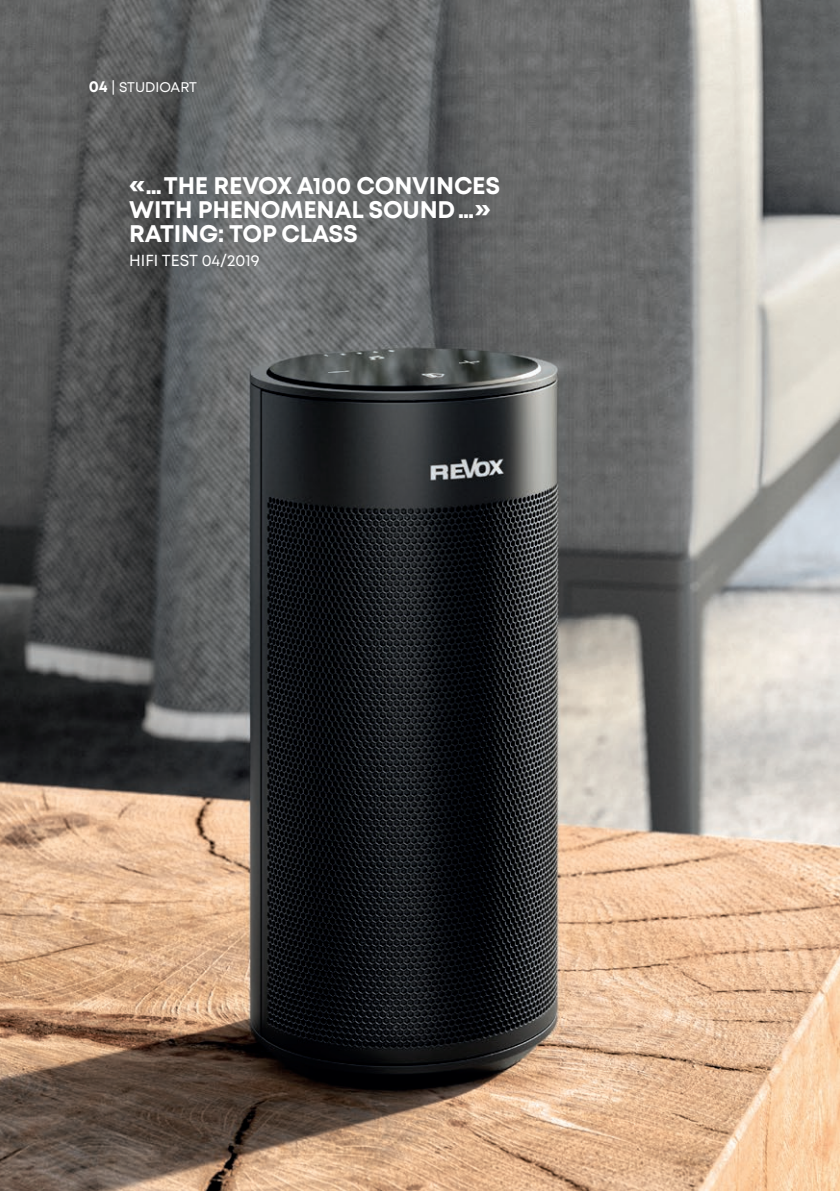
<style>
.page{position:relative;width:840px;height:1191px;background:#fff}
.page>*{position:absolute;margin:0;border:0;box-sizing:border-box;transform-origin:0 0}
.t1{font:700 24px/24px "Mont";letter-spacing:-.01em;color:#fff}
.t2{font:16px "Mont";color:#fff}
.t3{font:14px "Mont";color:#fff}
.s1{font-weight:700;font-size:16px}
</style>
<div class="page">
<img style="left:0;top:0;width:839px;height:1191px">
<p class="t3" style="left:89px;top:78px;width:110px"><span class="s1">04</span> | STUDIOART</p>
<p class="t1" style="left:129px;top:173px;width:372px">«…THE REVOX A100 CONVINCES<br>WITH PHENOMENAL SOUND…»<br>RATING: TOP CLASS</p>
<p class="t2" style="left:129px;top:250px;width:132px">HIFI TEST 04/2019</p>
</div>
